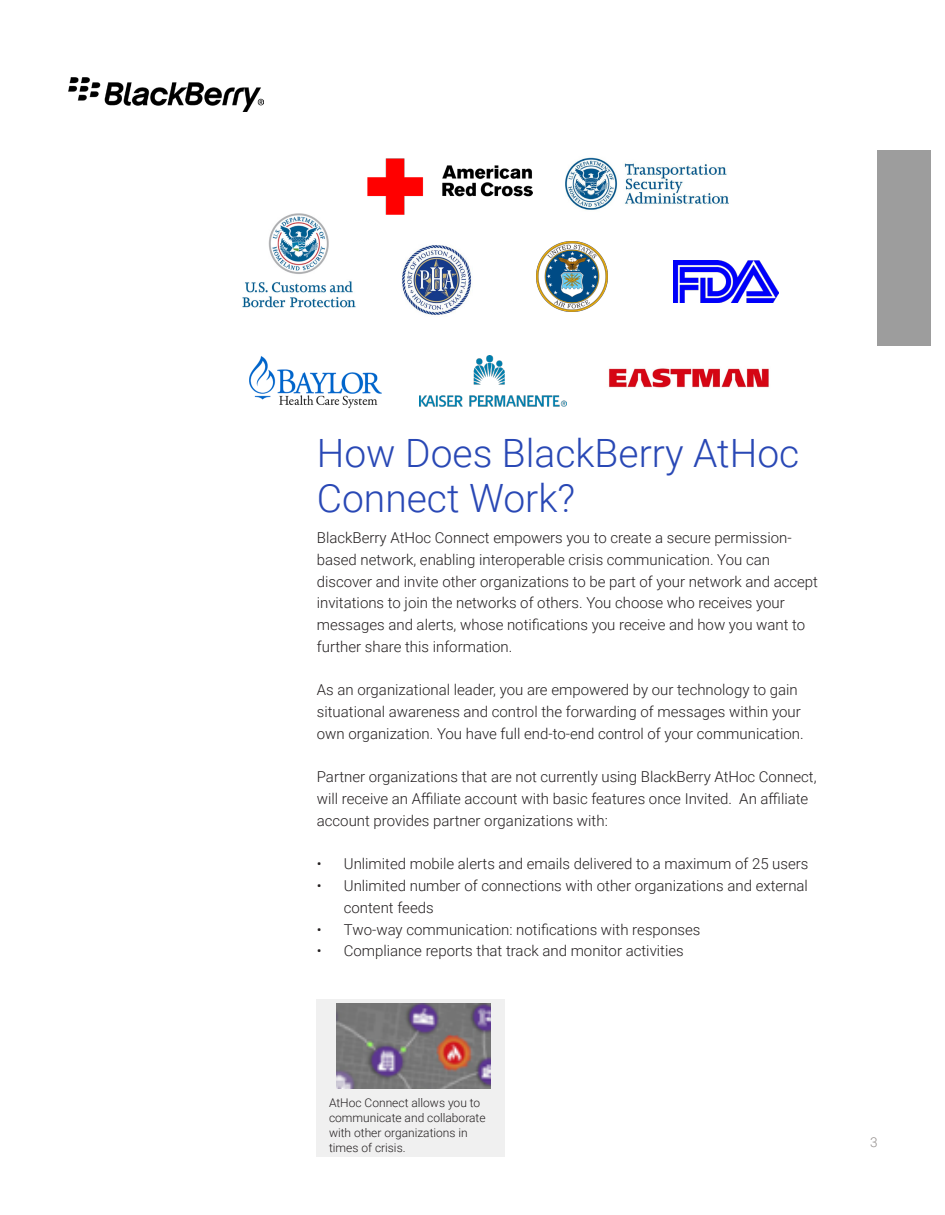
<style>
.page{position:relative;width:945px;height:1215px;background:#fff}
.page>*{position:absolute;margin:0;border:0;box-sizing:border-box;transform-origin:0 0}
.t1{font:300 39px/45px "Roboto";color:#2948b5}
.t2{font:300 15px/21.8px "Roboto";color:#231f20}
.t3{font:300 13.5px "Roboto";color:#938e8c}
.t4{font:300 12px/15px "Roboto";color:#231f20}
</style>
<div class="page">
<img style="left:68px;top:78px;width:195px;height:33px">
<div style="left:878px;top:151px;width:54px;height:195px;background:#9d9d9d"></div>
<div style="left:316px;top:999px;width:189px;height:157px;background:#f0f0f0"></div>
<img style="left:336px;top:1004px;width:154px;height:85px">
<img style="left:367px;top:158px;width:165px;height:56px">
<img style="left:565px;top:157px;width:163px;height:53px">
<img style="left:249px;top:356px;width:133px;height:53px">
<img style="left:401px;top:245px;width:71px;height:70px">
<img style="left:420px;top:356px;width:147px;height:50px">
<img style="left:537px;top:242px;width:70px;height:70px">
<img style="left:242px;top:213px;width:114px;height:95px">
<img style="left:673px;top:260px;width:105px;height:43px">
<img style="left:608px;top:368px;width:161px;height:20px">
<p class="t1" style="left:317px;top:429px;width:484px">How Does BlackBerry AtHoc<br>Connect Work?</p>
<p class="t2" style="left:317px;top:526px;width:503px">BlackBerry AtHoc Connect empowers you to create a secure permission&shy;based network, enabling interoperable crisis communication. You can discover and invite other organizations to be part of your network and accept invitations to join the networks of others. You choose who receives your messages and alerts, whose notifications you receive and how you want to further share this information.</p>
<p class="t2" style="left:317px;top:679px;width:488px">As an organizational leader, you are empowered by our technology to gain situational awareness and control the forwarding of messages within your own organization. You have full end-to-end control of your communication.</p>
<p class="t2" style="left:317px;top:766px;width:501px">Partner organizations that are not currently using BlackBerry AtHoc Connect, will receive an Affiliate account with basic features once Invited. An affiliate account provides partner organizations with:</p>
<p class="t2" style="left:317px;top:853px;width:493px">• Unlimited mobile alerts and emails delivered to a maximum of 25 users</p>
<p class="t2" style="left:344px;top:874px;width:466px;text-indent:-27px">• Unlimited number of connections with other organizations and external content feeds</p>
<p class="t2" style="left:317px;top:918px;width:385px">• Two-way communication: notifications with responses</p>
<p class="t2" style="left:317px;top:940px;width:368px">• Compliance reports that track and monitor activities</p>
<p class="t4" style="left:329px;top:1095px;width:158px">AtHoc Connect allows you to communicate and collaborate with other organizations in times of crisis.</p>
<p class="t3" style="left:870px;top:1133px;width:9px">3</p>
</div>
